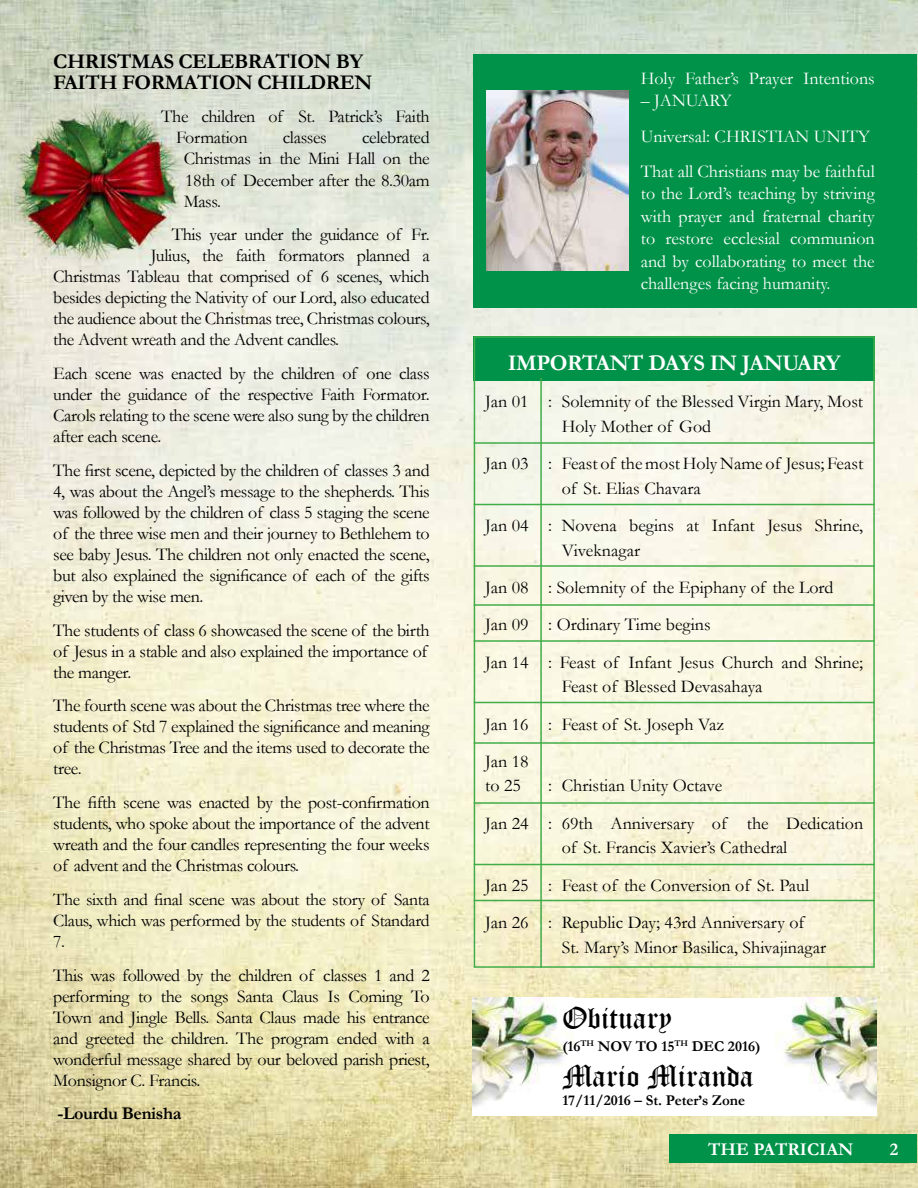
<style>
.page{position:relative;width:918px;height:1188px;background:#fff}
.page>*{position:absolute;margin:0;border:0;box-sizing:border-box;transform-origin:0 0}
.t1{font:30px "Old English Text";color:#000}
.t2{font:700 22.5px "Garamond";letter-spacing:-.02em;color:#fff}
.t3{font:700 21px/21px "Garamond";letter-spacing:-.02em;color:#000}
.t4{font:18px/21px "Garamond";letter-spacing:-.02em;color:#000;text-align:justify}
.t5{font:18px/37.3px "Garamond";color:#000}
.t6{font:18px/22.5px "Garamond";color:#fff}
.t7{font:700 18px "Garamond";letter-spacing:-.02em;color:#000}
.t8{font:700 18px "Garamond";color:#fff}
.t9{font:17.7px/21px "Garamond";letter-spacing:-.02em;color:#000;text-align:justify}
.t10{font:700 15px "Garamond";color:#000}
</style>
<div class="page">
<img style="left:0;top:0;width:918px;height:1188px">
<div style="left:474px;top:54px;width:443px;height:254px;background:#009249"></div>
<div style="left:474px;top:336px;width:401px;height:44px;background:#009249"></div>
<div style="left:474px;top:336px;width:401px;height:632px;border:2px solid #41ad49"></div>
<hr style="left:474px;top:442px;width:401px;height:2px;background:#41ad49">
<hr style="left:474px;top:504px;width:401px;height:1px;background:#41ad49">
<hr style="left:474px;top:565px;width:401px;height:2px;background:#41ad49">
<hr style="left:474px;top:604px;width:401px;height:2px;background:#41ad49">
<hr style="left:474px;top:640px;width:401px;height:2px;background:#41ad49">
<hr style="left:474px;top:702px;width:401px;height:1px;background:#41ad49">
<hr style="left:474px;top:742px;width:401px;height:2px;background:#41ad49">
<hr style="left:474px;top:802px;width:401px;height:2px;background:#41ad49">
<hr style="left:474px;top:864px;width:401px;height:1px;background:#41ad49">
<hr style="left:474px;top:900px;width:401px;height:1px;background:#41ad49">
<hr style="left:540px;top:378px;width:2px;height:590px;background:#41ad49">
<div style="left:669px;top:1134px;width:248px;height:29px;background:#009249"></div>
<div style="left:487px;top:998px;width:389px;height:118px;background:#fff"></div>
<img style="left:775px;top:998px;width:101px;height:109px">
<img style="left:472px;top:998px;width:101px;height:118px">
<img style="left:486px;top:91px;width:143px;height:180px">
<img style="left:0;top:87px;width:202px;height:201px">
<p class="t3" style="left:53px;top:51px;width:320px">CHRISTMAS CELEBRATION BY<br>FAITH FORMATION CHILDREN</p>
<p class="t4" style="left:176px;top:106px;width:255px;text-indent:-15px">The children of St. Patrick’s Faith<br>Formation</p>
<p class="t4" style="left:184px;top:127px;width:247px;text-indent:178px">celebrated Christmas in the Mini Hall on the 18th of December after the 8.30am Mass.</p>
<p class="t4" style="left:172px;top:224px;width:259px">This year under the guidance of Fr.</p>
<p class="t4" style="left:151px;top:245px;width:280px">Julius, the faith formators planned a</p>
<p class="t4" style="left:53px;top:266px;width:378px">Christmas Tableau that comprised of 6 scenes, which</p>
<p class="t4" style="left:53px;top:287px;width:378px">besides depicting the Nativity of our Lord, also educated</p>
<p class="t4" style="left:53px;top:308px;width:378px">the audience about the Christmas tree, Christmas colours,</p>
<p class="t4" style="left:53px;top:329px;width:288px">the Advent wreath and the Advent candles.</p>
<p class="t4" style="left:53px;top:362px;width:378px">Each scene was enacted by the children of one class under the guidance of the respective Faith Formator.<br>Carols relating to the scene were also sung by the children after each scene.</p>
<p class="t4" style="left:53px;top:459px;width:378px">The first scene, depicted by the children of classes 3 and 4, was about the Angel’s message to the shepherds. This was followed by the children of class 5 staging the scene of the three wise men and their journey to Bethlehem to see baby Jesus. The children not only enacted the scene, but also explained the significance of each of the gifts given by the wise men.</p>
<p class="t4" style="left:53px;top:619px;width:378px;text-align:left">The students of class 6 showcased the scene of the birth of Jesus in a stable and also explained the importance of the manger.</p>
<p class="t4" style="left:53px;top:695px;width:378px">The fourth scene was about the Christmas tree where the students of Std 7 explained the significance and meaning of the Christmas Tree and the items used to decorate the tree.</p>
<p class="t4" style="left:53px;top:792px;width:378px">The fifth scene was enacted by the post-confirmation students, who spoke about the importance of the advent wreath and the four candles representing the four weeks of advent and the Christmas colours.</p>
<p class="t9" style="left:53px;top:888px;width:378px">The sixth and final scene was about the story of Santa Claus, which was performed by the students of Standard 7.</p>
<p class="t4" style="left:53px;top:964px;width:378px">This was followed by the children of classes 1 and 2 performing to the songs Santa Claus Is Coming To Town and Jingle Bells. Santa Claus made his entrance and greeted the children. The program ended with a wonderful message shared by our beloved parish priest, Monsignor C. Francis.</p>
<p class="t7" style="left:57px;top:1101px;width:125px">-Lourdu Benisha</p>
<p class="t4" style="left:283px;top:127px;width:45px">classes</p>
<p class="t6" style="left:641px;top:67px;width:236px">Holy Father’s Prayer Intentions</p>
<p class="t6" style="left:641px;top:83px;width:236px;line-height:35.2px">– JANUARY<br>Universal: CHRISTIAN UNITY<br>That all Christians may be faithful</p>
<p class="t6" style="left:641px;top:182px;width:236px;text-align:justify">to the Lord’s teaching by striving with prayer and fraternal charity to restore ecclesial communion and by collaborating to meet the challenges facing humanity.</p>
<p class="t2" style="left:508px;top:347px;width:334px">IMPORTANT DAYS IN JANUARY</p>
<p class="t5" style="left:562px;top:389px;width:303px;line-height:24.6px;text-indent:-76px">Jan 01 : Solemnity of the Blessed Virgin Mary, Most<br>Holy Mother of God</p>
<p class="t5" style="left:562px;top:451px;width:303px;line-height:24.6px;text-indent:-76px">Jan 03 : Feast of the most Holy Name of Jesus; Feast of St. Elias Chavara</p>
<p class="t5" style="left:562px;top:513px;width:303px;line-height:24.6px;text-indent:-76px">Jan 04 : Novena begins at Infant Jesus Shrine,<br>Viveknagar</p>
<p class="t5" style="left:485px;top:568px;width:379px">Jan 08 : Solemnity of the Epiphany of the Lord<br>Jan 09 : Ordinary Time begins<br>Jan 14 : Feast of Infant Jesus Church and Shrine;</p>
<p class="t5" style="left:485px;top:667px;width:279px;text-indent:76px">Feast of Blessed Devasahaya<br>Jan 16 : Feast of St. Joseph Vaz<br>Jan 18</p>
<p class="t4" style="left:485px;top:775px;width:37px">to 25</p>
<p class="t5" style="left:485px;top:767px;width:380px;text-indent:63px">: Christian Unity Octave<br>Jan 24 : 69th Anniversary of the Dedication</p>
<p class="t5" style="left:485px;top:829px;width:325px;text-indent:76px">of St. Francis Xavier’s Cathedral<br>Jan 25 : Feast of the Conversion of St. Paul<br>Jan 26 : Republic Day; 43rd Anniversary of</p>
<p class="t5" style="left:562px;top:928px;width:266px">St. Mary’s Minor Basilica, Shivajinagar</p>
<h1 class="t1" style="left:562px;top:999px;width:111px">Obituary</h1>
<p class="t10" style="left:562px;top:1036px;width:200px">(16<sup>TH</sup> NOV TO 15<sup>TH</sup> DEC 2016)</p>
<h1 class="t1" style="left:562px;top:1057px;width:193px">Mario Miranda</h1>
<p class="t10" style="left:562px;top:1090px;width:184px">17/11/2016 – St. Peter’s Zone</p>
<p class="t8" style="left:708px;top:1137px;width:147px">THE PATRICIAN</p>
<p class="t8" style="left:890px;top:1137px;width:10px">2</p>
</div>
